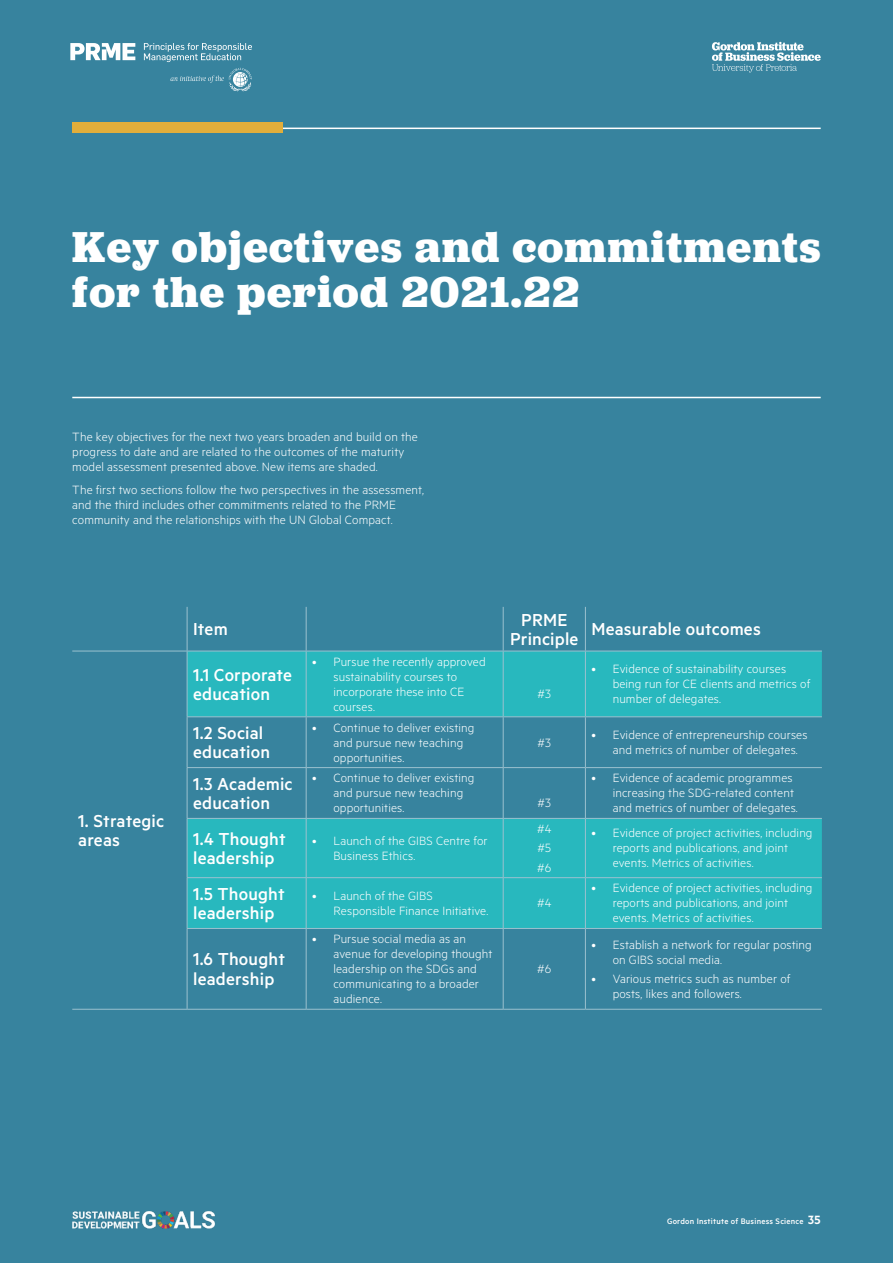
<style>
.page{position:relative;width:893px;height:1263px;background:#37839e}
.page>*{position:absolute;margin:0;border:0;box-sizing:border-box;transform-origin:0 0}
.t1{font:700 45px/45px "Jubilat";letter-spacing:.03em;color:#fff}
.t2{font:500 19.5px/19.5px "Metric";letter-spacing:.01em;color:#fff}
.t3{font:300 13.5px/15px "Metric";letter-spacing:.01em;color:#fff}
.t4{font:500 9px "Metric";letter-spacing:.025em;color:#fff}
.s1{font-weight:600;font-size:13.5px}
</style>
<div class="page">
<svg style="left:712px;top:42px;width:109px;height:30px"></svg>
<img style="left:72px;top:1211px;width:143px;height:18px">
<svg style="left:70px;top:43px;width:65px;height:17px"></svg>
<svg style="left:144px;top:43px;width:108px;height:19px"></svg>
<svg style="left:171px;top:68px;width:81px;height:23px"></svg>
<hr style="left:72px;top:397px;width:749px;height:1px;background:#fff">
<hr style="left:72px;top:128px;width:749px;height:1px;background:#fff">
<div style="left:72px;top:122px;width:210px;height:11px;background:#e1ae3b"></div>
<svg style="left:188px;top:652px;width:634px;height:276px;fill:#28b8be"></svg>
<hr style="left:187px;top:607px;width:1px;height:44px;background:#9bc1cf">
<hr style="left:306px;top:607px;width:1px;height:44px;background:#9bc1cf">
<hr style="left:503px;top:607px;width:1px;height:44px;background:#9bc1cf">
<hr style="left:585px;top:607px;width:1px;height:44px;background:#9bc1cf">
<hr style="left:72px;top:651px;width:115px;height:1px;background:#9bc1cf">
<hr style="left:187px;top:651px;width:1px;height:65px;background:#9bc1cf">
<hr style="left:187px;top:651px;width:119px;height:1px;background:#9bc1cf">
<hr style="left:306px;top:651px;width:1px;height:65px;background:#9bc1cf">
<hr style="left:306px;top:651px;width:197px;height:1px;background:#9bc1cf">
<hr style="left:503px;top:651px;width:82px;height:1px;background:#9bc1cf">
<hr style="left:503px;top:651px;width:1px;height:65px;background:#9bc1cf">
<hr style="left:585px;top:651px;width:1px;height:65px;background:#9bc1cf">
<hr style="left:585px;top:651px;width:237px;height:1px;background:#9bc1cf">
<hr style="left:187px;top:717px;width:1px;height:50px;background:#9bc1cf">
<hr style="left:187px;top:768px;width:1px;height:50px;background:#9bc1cf">
<hr style="left:187px;top:716px;width:119px;height:1px;background:#9bc1cf">
<hr style="left:187px;top:767px;width:119px;height:1px;background:#9bc1cf">
<hr style="left:306px;top:717px;width:1px;height:50px;background:#9bc1cf">
<hr style="left:306px;top:768px;width:1px;height:50px;background:#9bc1cf">
<hr style="left:306px;top:716px;width:197px;height:1px;background:#9bc1cf">
<hr style="left:503px;top:716px;width:82px;height:1px;background:#9bc1cf">
<hr style="left:503px;top:717px;width:1px;height:50px;background:#9bc1cf">
<hr style="left:503px;top:768px;width:1px;height:50px;background:#9bc1cf">
<hr style="left:306px;top:767px;width:197px;height:1px;background:#9bc1cf">
<hr style="left:503px;top:767px;width:82px;height:1px;background:#9bc1cf">
<hr style="left:585px;top:717px;width:1px;height:50px;background:#9bc1cf">
<hr style="left:585px;top:768px;width:1px;height:50px;background:#9bc1cf">
<hr style="left:585px;top:716px;width:237px;height:1px;background:#9bc1cf">
<hr style="left:585px;top:767px;width:237px;height:1px;background:#9bc1cf">
<hr style="left:187px;top:819px;width:1px;height:58px;background:#9bc1cf">
<hr style="left:187px;top:878px;width:1px;height:50px;background:#9bc1cf">
<hr style="left:187px;top:818px;width:119px;height:1px;background:#9bc1cf">
<hr style="left:187px;top:877px;width:119px;height:1px;background:#9bc1cf">
<hr style="left:306px;top:819px;width:1px;height:58px;background:#9bc1cf">
<hr style="left:306px;top:878px;width:1px;height:50px;background:#9bc1cf">
<hr style="left:306px;top:818px;width:197px;height:1px;background:#9bc1cf">
<hr style="left:503px;top:818px;width:82px;height:1px;background:#9bc1cf">
<hr style="left:503px;top:819px;width:1px;height:58px;background:#9bc1cf">
<hr style="left:503px;top:878px;width:1px;height:50px;background:#9bc1cf">
<hr style="left:306px;top:877px;width:197px;height:1px;background:#9bc1cf">
<hr style="left:503px;top:877px;width:82px;height:1px;background:#9bc1cf">
<hr style="left:585px;top:819px;width:1px;height:58px;background:#9bc1cf">
<hr style="left:585px;top:878px;width:1px;height:50px;background:#9bc1cf">
<hr style="left:585px;top:818px;width:237px;height:1px;background:#9bc1cf">
<hr style="left:585px;top:877px;width:237px;height:1px;background:#9bc1cf">
<hr style="left:187px;top:929px;width:1px;height:80px;background:#9bc1cf">
<hr style="left:187px;top:928px;width:119px;height:1px;background:#9bc1cf">
<hr style="left:306px;top:929px;width:1px;height:80px;background:#9bc1cf">
<hr style="left:306px;top:928px;width:197px;height:1px;background:#9bc1cf">
<hr style="left:503px;top:928px;width:82px;height:1px;background:#9bc1cf">
<hr style="left:503px;top:929px;width:1px;height:80px;background:#9bc1cf">
<hr style="left:585px;top:929px;width:1px;height:80px;background:#9bc1cf">
<hr style="left:585px;top:928px;width:237px;height:1px;background:#9bc1cf">
<hr style="left:72px;top:1009px;width:115px;height:1px;background:#9bc1cf">
<hr style="left:187px;top:1009px;width:119px;height:1px;background:#9bc1cf">
<hr style="left:306px;top:1009px;width:197px;height:1px;background:#9bc1cf">
<hr style="left:503px;top:1009px;width:82px;height:1px;background:#9bc1cf">
<hr style="left:585px;top:1009px;width:237px;height:1px;background:#9bc1cf">
<h1 class="t1" style="left:72px;top:224px;width:750px">Key objectives and commitments for the period 2021.22</h1>
<p class="t3" style="left:72px;top:428px;width:347px">The key objectives for the next two years broaden and build on the progress to date and are related to the outcomes of the maturity model assessment presented above. New items are shaded.</p>
<p class="t3" style="left:72px;top:482px;width:353px">The first two sections follow the two perspectives in the assessment, and the third includes other commitments related to the PRME community and the relationships with the UN Global Compact.</p>
<h2 class="t2" style="left:193px;top:619px;width:36px">Item</h2>
<h2 class="t2" style="left:510px;top:609px;width:70px;text-align:center">PRME<br>Principle</h2>
<h2 class="t2" style="left:591px;top:619px;width:171px">Measurable outcomes</h2>
<h2 class="t2" style="left:78px;top:810px;width:87px">1. Strategic areas</h2>
<h2 class="t2" style="left:193px;top:664px;width:101px">1.1 Corporate education</h2>
<p class="t3" style="left:333px;top:653px;width:154px;text-indent:-21px">• Pursue the recently approved sustainability courses to incorporate these into CE courses.</p>
<h2 class="t2" style="left:193px;top:722px;width:78px">1.2 Social education</h2>
<p class="t3" style="left:333px;top:719px;width:143px;text-indent:-21px">• Continue to deliver existing and pursue new teaching opportunities.</p>
<h2 class="t2" style="left:193px;top:773px;width:101px">1.3 Academic education</h2>
<p class="t3" style="left:333px;top:770px;width:143px;text-indent:-21px">• Continue to deliver existing and pursue new teaching opportunities.</p>
<p class="t3" style="left:538px;top:686px;width:15px">#3</p>
<p class="t3" style="left:613px;top:661px;width:199px;text-indent:-21px">• Evidence of sustainability courses being run for CE clients and metrics of number of delegates.</p>
<p class="t3" style="left:538px;top:734px;width:15px">#3</p>
<p class="t3" style="left:613px;top:727px;width:196px;text-indent:-21px">• Evidence of entrepreneurship courses and metrics of number of delegates.</p>
<p class="t3" style="left:538px;top:795px;width:15px">#3</p>
<p class="t3" style="left:613px;top:770px;width:187px;text-indent:-21px">• Evidence of academic programmes increasing the SDG-related content and metrics of number of delegates.</p>
<h2 class="t2" style="left:193px;top:828px;width:94px">1.4 Thought leadership</h2>
<p class="t3" style="left:333px;top:833px;width:156px;text-indent:-21px">• Launch of the GIBS Centre for<br>Business Ethics.</p>
<p class="t3" style="left:537px;top:819px;width:16px;line-height:19.2px;text-align:justify">#4 #5 #6</p>
<p class="t3" style="left:613px;top:825px;width:201px;text-indent:-21px">• Evidence of project activities, including reports and publications, and joint events. Metrics of activities.</p>
<h2 class="t2" style="left:193px;top:883px;width:93px">1.5 Thought leadership</h2>
<p class="t3" style="left:333px;top:888px;width:156px;text-indent:-21px">• Launch of the GIBS<br>Responsible Finance Initiative.</p>
<p class="t3" style="left:537px;top:895px;width:16px">#4</p>
<p class="t3" style="left:613px;top:880px;width:201px;text-indent:-21px">• Evidence of project activities, including reports and publications, and joint events. Metrics of activities.</p>
<h2 class="t2" style="left:193px;top:949px;width:93px">1.6 Thought leadership</h2>
<p class="t3" style="left:333px;top:931px;width:161px;text-indent:-21px">• Pursue social media as an avenue for developing thought leadership on the SDGs and communicating to a broader audience.</p>
<p class="t3" style="left:537px;top:961px;width:16px">#6</p>
<p class="t3" style="left:613px;top:936px;width:201px;text-indent:-21px">• Establish a network for regular posting on GIBS social media.</p>
<p class="t3" style="left:613px;top:970px;width:179px;text-indent:-21px">• Various metrics such as number of posts, likes and followers.</p>
<p class="t4" style="left:667px;top:1215px;width:155px">Gordon Institute of Business Science <span class="s1">35</span></p>
</div>
